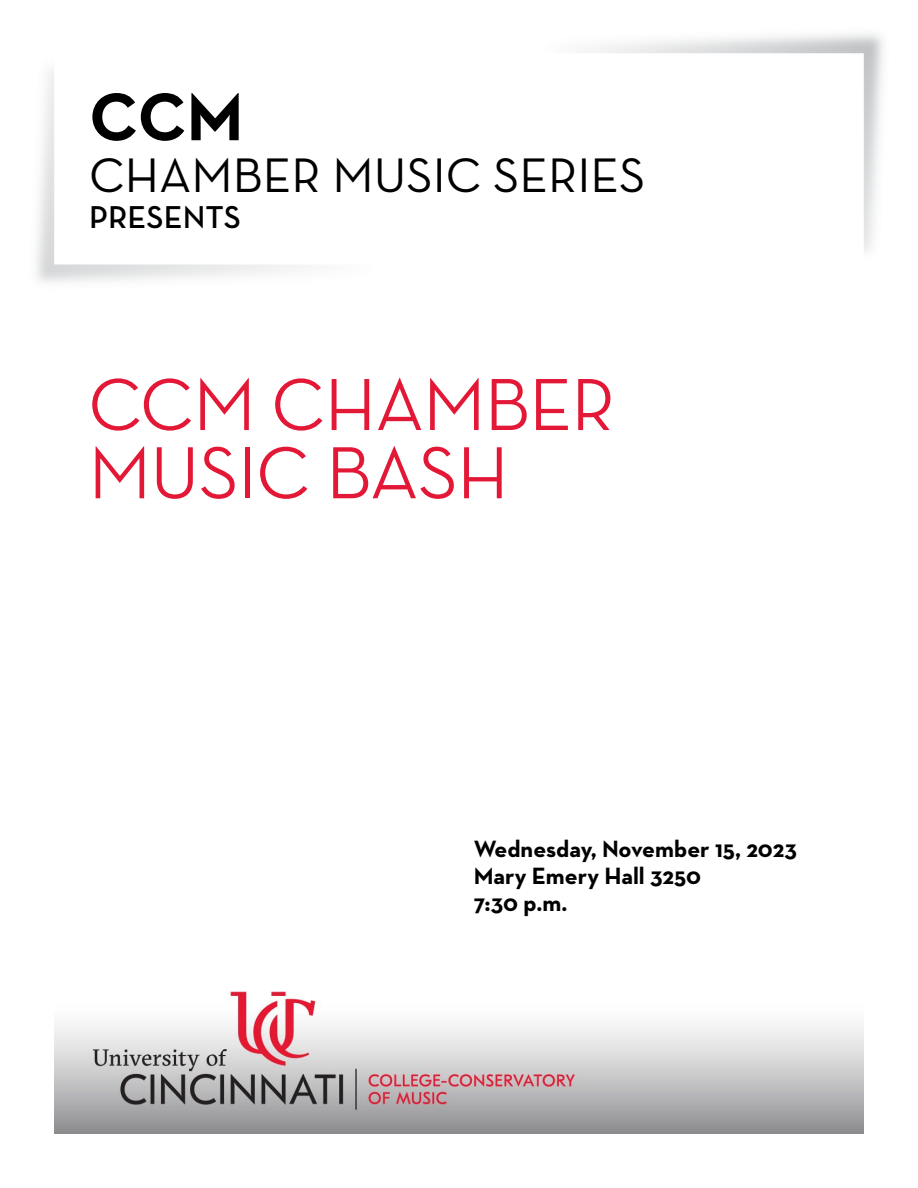
<style>
.page{position:relative;width:918px;height:1188px;background:#fff}
.page>*{position:absolute;margin:0;border:0;box-sizing:border-box;transform-origin:0 0}
.Concert_Title__H1{font:500 75px/68.2px "Neutra Disp";color:#e31837}
.Page_Intro__H1{font:700 68.7px "Neutra Text";color:#000}
.Page_Intro__H1-2{font:49.35px "Neutra Text";color:#000}
.Page_Intro__H1-3{font:600 32.25px "Neutra Text";color:#000}
.Date_Venue_Time__H3{font:700 24px "Neutra Text";color:#000}
</style>
<div class="page">
<img style="left:54px;top:991px;width:810px;height:143px">
<img style="left:589px;top:34px;width:294px;height:218px">
<h1 class="Page_Intro__H1" style="left:89px;top:74px;width:156px">CCM</h1>
<h1 class="Page_Intro__H1-2" style="left:89px;top:145px;width:558px">CHAMBER MUSIC SERIES</h1>
<h1 class="Page_Intro__H1-3" style="left:89px;top:197px;width:153px">PRESENTS</h1>
<h1 class="Concert_Title__H1" style="left:89px;top:371px;width:527px">CCM CHAMBER<br>MUSIC BASH</h1>
<h3 class="Date_Venue_Time__H3" style="left:474px;top:834px;width:325px">Wednesday, November 15, 2023</h3>
<h3 class="Date_Venue_Time__H3" style="left:474px;top:861px;width:229px">Mary Emery Hall 3250</h3>
<h3 class="Date_Venue_Time__H3" style="left:474px;top:888px;width:95px">7:30 p.m.</h3>
</div>
